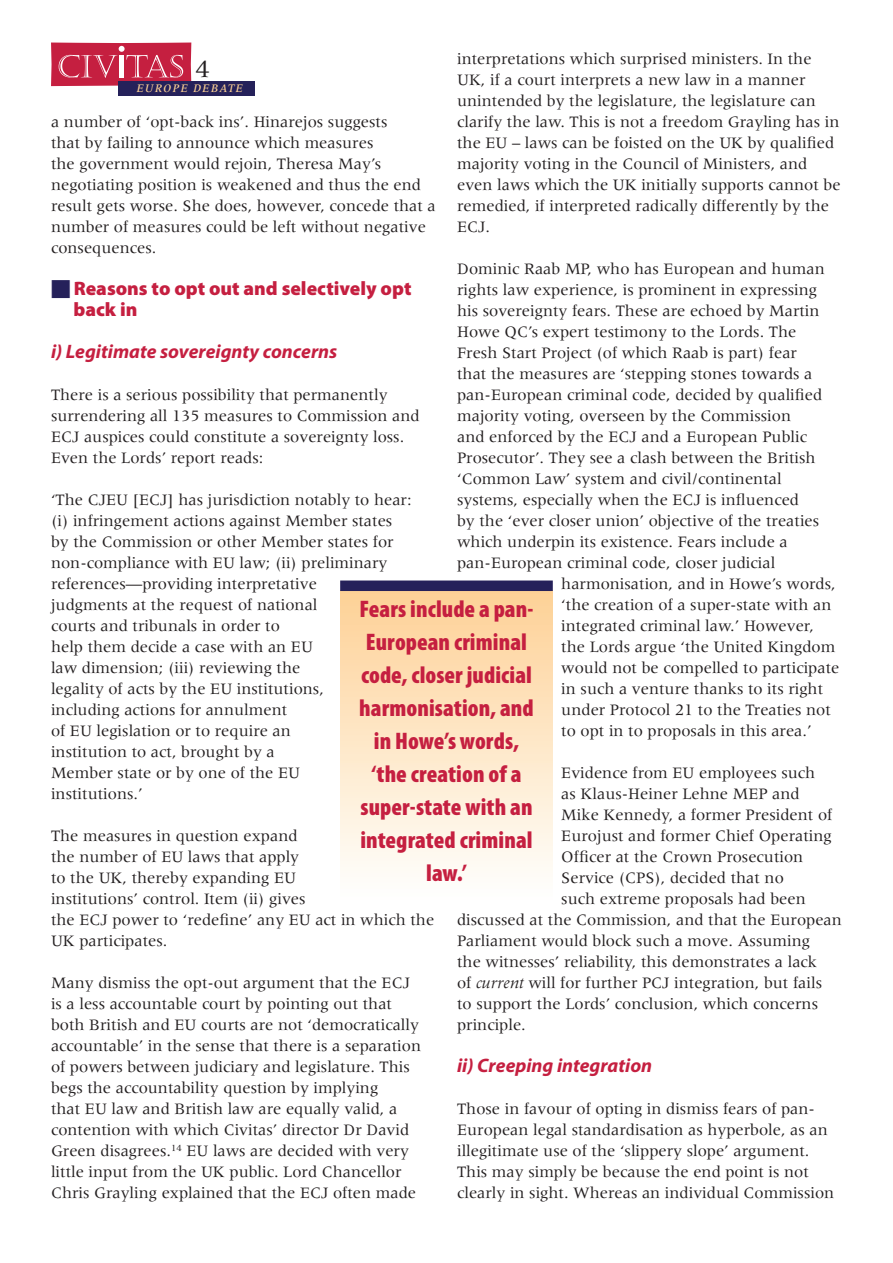
<style>
.page{position:relative;width:893px;height:1263px;background:#fff}
.page>*{position:absolute;margin:0;border:0;box-sizing:border-box;transform-origin:0 0}
.t1{font:25.5px "Meridien";color:#231f20}
.t2{font:900 condensed 24px/33px "Myriad Pro";letter-spacing:.005em;color:#c51f40;text-align:center}
.t3{font:italic 700 19.5px "Myriad Pro";color:#c51f40}
.t4{font:900 19.5px/21px "Myriad Pro";color:#c51f40}
.t5{font:16.5px/21px "Meridien";color:#231f20}
.t6{font:italic 500 12px "Meridien";letter-spacing:.1em;color:#fdd195}
.s1{font-style:italic}
</style>
<div class="page">
<svg style="left:51px;top:43px;width:140px;height:43px;background:#cb3754"></svg>
<div style="left:118px;top:81px;width:136px;height:15px;background:#25215a"></div>
<div style="left:340px;top:590px;width:213px;height:312px;background:linear-gradient(to bottom,#fed195,#fefffe)"></div>
<div style="left:340px;top:580px;width:213px;height:11px;background:#25215a"></div>
<p class="t5" style="left:457px;top:48px;width:385px">interpretations which surprised ministers. In the UK, if a court interprets a new law in a manner unintended by the legislature, the legislature can clarify the law. This is not a freedom Grayling has in the EU – laws can be foisted on the UK by qualified majority voting in the Council of Ministers, and even laws which the UK initially supports cannot be remedied, if interpreted radically differently by the ECJ.</p>
<p class="t5" style="left:457px;top:258px;width:369px">Dominic Raab MP, who has European and human</p>
<p class="t5" style="left:457px;top:279px;width:362px">rights law experience, is prominent in expressing</p>
<p class="t5" style="left:457px;top:300px;width:364px">his sovereignty fears. These are echoed by Martin</p>
<p class="t5" style="left:457px;top:321px;width:341px">Howe QC’s expert testimony to the Lords. The</p>
<p class="t5" style="left:457px;top:342px;width:341px">Fresh Start Project (of which Raab is part) fear</p>
<p class="t5" style="left:457px;top:363px;width:357px">that the measures are ‘stepping stones towards a</p>
<p class="t5" style="left:457px;top:384px;width:367px">pan-European criminal code, decided by qualified</p>
<p class="t5" style="left:457px;top:405px;width:335px">majority voting, overseen by the Commission</p>
<p class="t5" style="left:457px;top:426px;width:351px">and enforced by the ECJ and a European Public</p>
<p class="t5" style="left:457px;top:447px;width:360px">Prosecutor’. They see a clash between the British</p>
<p class="t5" style="left:457px;top:468px;width:326px">‘Common Law’ system and civil/continental</p>
<p class="t5" style="left:457px;top:489px;width:343px">systems, especially when the ECJ is influenced</p>
<p class="t5" style="left:457px;top:510px;width:364px">by the ‘ever closer union’ objective of the treaties</p>
<p class="t5" style="left:457px;top:531px;width:332px">which underpin its existence. Fears include a</p>
<p class="t5" style="left:457px;top:552px;width:320px">pan-European criminal code, closer judicial</p>
<p class="t5" style="left:561px;top:573px;width:276px">harmonisation, and in Howe’s words,</p>
<p class="t5" style="left:561px;top:594px;width:272px">‘the creation of a super-state with an</p>
<p class="t5" style="left:561px;top:615px;width:254px">integrated criminal law.’ However,</p>
<p class="t5" style="left:561px;top:636px;width:276px">the Lords argue ‘the United Kingdom</p>
<p class="t5" style="left:561px;top:657px;width:280px">would not be compelled to participate</p>
<p class="t5" style="left:561px;top:678px;width:263px">in such a venture thanks to its right</p>
<p class="t5" style="left:561px;top:699px;width:271px">under Protocol 21 to the Treaties not</p>
<p class="t5" style="left:561px;top:720px;width:252px">to opt in to proposals in this area.’</p>
<p class="t5" style="left:561px;top:762px;width:255px">Evidence from EU employees such</p>
<p class="t5" style="left:561px;top:783px;width:240px">as Klaus-Heiner Lehne MEP and</p>
<p class="t5" style="left:561px;top:804px;width:273px">Mike Kennedy, a former President of</p>
<p class="t5" style="left:561px;top:825px;width:272px">Eurojust and former Chief Operating</p>
<p class="t5" style="left:561px;top:846px;width:244px">Officer at the Crown Prosecution</p>
<p class="t5" style="left:561px;top:867px;width:224px">Service (CPS), decided that no</p>
<p class="t5" style="left:561px;top:888px;width:246px">such extreme proposals had been</p>
<p class="t5" style="left:457px;top:909px;width:386px">discussed at the Commission, and that the European</p>
<p class="t5" style="left:457px;top:930px;width:354px">Parliament would block such a move. Assuming</p>
<p class="t5" style="left:457px;top:951px;width:361px">the witnesses’ reliability, this demonstrates a lack</p>
<p class="t5" style="left:457px;top:972px;width:366px">of <span class="s1">current</span> will for further PCJ integration, but fails</p>
<p class="t5" style="left:457px;top:993px;width:362px">to support the Lords’ conclusion, which concerns</p>
<p class="t5" style="left:457px;top:1014px;width:70px">principle.</p>
<p class="t3" style="left:457px;top:1053px;width:197px">ii) Creeping integration</p>
<p class="t5" style="left:457px;top:1098px;width:379px">Those in favour of opting in dismiss fears of pan-European legal standardisation as hyperbole, as an illegitimate use of the ‘slippery slope’ argument.<br>This may simply be because the end point is not clearly in sight. Whereas an individual Commission</p>
<h1 class="t1" style="left:196px;top:55px;width:16px">4</h1>
<p class="t6" style="left:136px;top:82px;width:105px">EUROPE DEBATE</p>
<p class="t5" style="left:51px;top:111px;width:386px">a number of ‘opt-back ins’. Hinarejos suggests<br>that by failing to announce which measures<br>the government would rejoin, Theresa May’s negotiating position is weakened and thus the end result gets worse. She does, however, concede that a number of measures could be left without negative consequences.</p>
<p class="t4" style="left:74px;top:277px;width:339px">Reasons to opt out and selectively opt back in</p>
<p class="t3" style="left:51px;top:339px;width:288px">i) Legitimate sovereignty concerns</p>
<p class="t5" style="left:51px;top:384px;width:370px">There is a serious possibility that permanently surrendering all 135 measures to Commission and ECJ auspices could constitute a sovereignty loss.<br>Even the Lords’ report reads:</p>
<p class="t5" style="left:51px;top:489px;width:362px">‘The CJEU [ECJ] has jurisdiction notably to hear: (i) infringement actions against Member states by the Commission or other Member states for non-compliance with EU law; (ii) preliminary references—providing interpretative<br>judgments at the request of national<br>courts and tribunals in order to<br>help them decide a case with an EU<br>law dimension; (iii) reviewing the<br>legality of acts by the EU institutions,<br>including actions for annulment<br>of EU legislation or to require an<br>institution to act, brought by a<br>Member state or by one of the EU<br>institutions.’</p>
<p class="t5" style="left:51px;top:825px;width:385px">The measures in question expand<br>the number of EU laws that apply<br>to the UK, thereby expanding EU<br>institutions’ control. Item (ii) gives<br>the ECJ power to ‘redefine’ any EU act in which the UK participates.</p>
<p class="t5" style="left:51px;top:972px;width:372px">Many dismiss the opt-out argument that the ECJ is a less accountable court by pointing out that both British and EU courts are not ‘democratically accountable’ in the sense that there is a separation of powers between judiciary and legislature. This begs the accountability question by implying<br>that EU law and British law are equally valid, a contention with which Civitas’ director Dr David Green disagrees.<sup>14</sup> EU laws are decided with very little input from the UK public. Lord Chancellor Chris Grayling explained that the ECJ often made</p>
<h2 class="t2" style="left:359px;top:591px;width:176px">Fears include a pan-<br>European criminal code, closer judicial harmonisation, and in Howe’s words, ‘the creation of a super-state with an integrated criminal law.’</h2>
</div>
